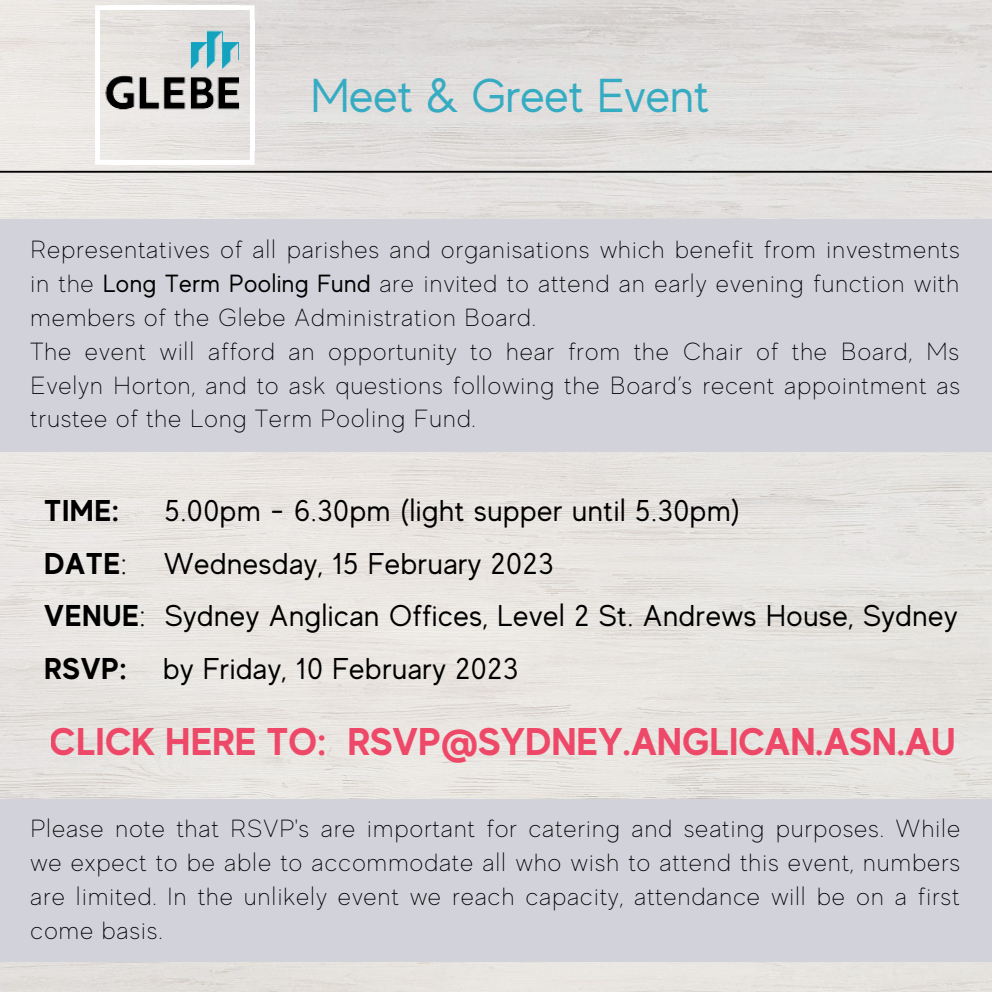
<style>
.page{position:relative;width:992px;height:992px;background:#fff}
.page>*{position:absolute;margin:0;border:0;box-sizing:border-box;transform-origin:0 0}
.t1{font:47.5px "MADE Evolve Sans";color:#26a7c0}
.t2{font:700 38.5px "MADE Evolve Sans";color:#ef3a5d}
.t3{font:30px/52.5px "MADE Evolve Sans";letter-spacing:.02em;color:#000}
.t4{font:700 30px "MADE Evolve Sans";color:#000}
.t5{font:100 24.75px/33.8px "MADE Evolve Sans";letter-spacing:.02em;color:#000;text-align:justify}
.s1{font-weight:400}
.s2{font-weight:700}
</style>
<div class="page">
<hr style="left:0;top:171px;width:992px;height:2px;background:#000">
<div style="left:0;top:799px;width:992px;height:163px;background:#d2d2db"></div>
<img style="left:100px;top:26px;width:150px;height:96px">
<div style="left:0;top:220px;width:992px;height:231px;background:#d2d2db"></div>
<svg style="left:240px;top:5px;width:15px;height:15px"></svg>
<svg style="left:95px;top:5px;width:15px;height:15px"></svg>
<svg style="left:240px;top:150px;width:15px;height:15px"></svg>
<svg style="left:95px;top:150px;width:15px;height:15px"></svg>
<h1 class="t1" style="left:310px;top:70px;width:400px">Meet &amp; Greet Event</h1>
<p class="t5" style="left:30px;top:233px;width:932px;text-align:left">Representatives of all parishes and organisations which benefit from investments in the <span class="s1">Long Term Pooling Fund</span> are invited to attend an early evening function with members of the Glebe Administration Board.<br>The event will afford an opportunity to hear from the Chair of the Board, Ms Evelyn Horton, and to ask questions following the Board’s recent appointment as trustee of the Long Term Pooling Fund.</p>
<p class="t3" style="left:44px;top:485px;width:915px;text-indent:120px">5.00pm - 6.30pm (light supper until 5.30pm)<br><span class="s2">DATE</span>: Wednesday, 15 February 2023<br><span class="s2">VENUE</span>: Sydney Anglican Offices, Level 2 St. Andrews House, Sydney <span class="s2">RSVP:</span> by Friday, 10 February 2023</p>
<p class="t4" style="left:44px;top:493px;width:77px">TIME:</p>
<h2 class="t2" style="left:50px;top:719px;width:907px">CLICK HERE TO: RSVP@SYDNEY.ANGLICAN.ASN.AU</h2>
<p class="t5" style="left:30px;top:812px;width:932px">Please note that RSVP's are important for catering and seating purposes. While we expect to be able to accommodate all who wish to attend this event, numbers are limited. In the unlikely event we reach capacity, attendance will be on a first come basis.</p>
</div>
